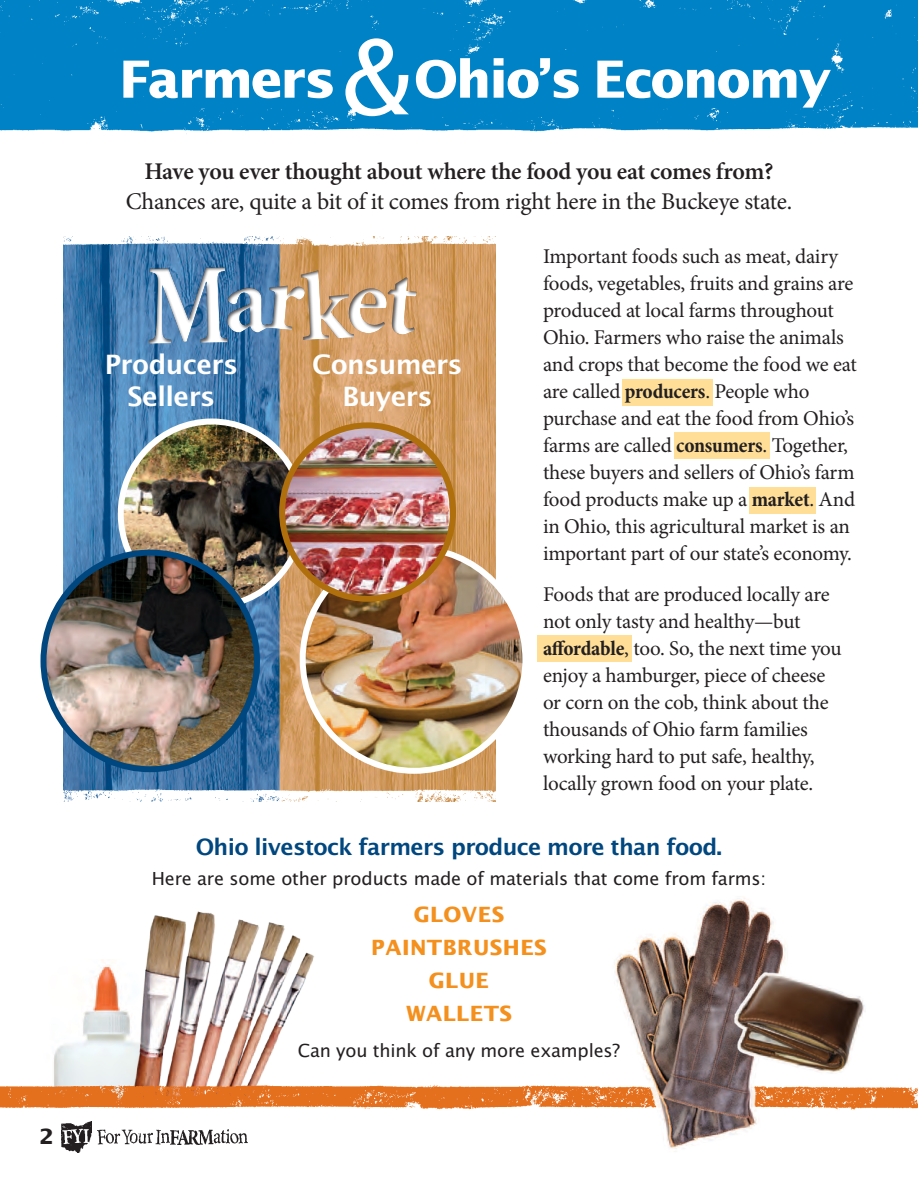
<style>
.page{position:relative;width:918px;height:1188px;background:#fff}
.page>*{position:absolute;margin:0;border:0;box-sizing:border-box;transform-origin:0 0}
.t1{font:102.6px "Lucida Sans";color:#fff}
.t2{font:700 51.3px "Lucida Sans";letter-spacing:-.04em;color:#fff}
.t3{font:600 26.7px/32px "Lucida Sans";letter-spacing:-.02em;color:#fff;text-align:center}
.t4{font:24px "Minion Pro";letter-spacing:-.015em;color:#231f20}
.t5{font:600 24px "Minion Pro";letter-spacing:-.015em;color:#231f20}
.t6{font:600 22.5px "Lucida Sans";letter-spacing:-.03em;color:#00477f}
.t7{font:21px/27px "Minion Pro";letter-spacing:-.015em;color:#231f20}
.t8{font:700 21px/33px "Lucida Sans";letter-spacing:.02em;color:#f4901d;text-align:center}
.t9{font:700 21px "Lucida Sans";color:#231f20}
.t10{font:18px "Lucida Sans";letter-spacing:-.01em;color:#231f20}
.s1{font-weight:700;font-stretch:condensed}
</style>
<div class="page">
<img style="left:54px;top:959px;width:49px;height:125px">
<img style="left:103px;top:911px;width:212px;height:173px">
<img style="left:64px;top:248px;width:432px;height:540px">
<img style="left:303px;top:548px;width:222px;height:223px;border-radius:111px">
<div style="left:300px;top:545px;width:228px;height:229px;border:6px solid #fff;border-radius:50%"></div>
<img style="left:121px;top:422px;width:182px;height:184px">
<img style="left:0;top:1084px;width:597px;height:26px">
<img style="left:803px;top:1086px;width:115px;height:24px">
<img style="left:61px;top:1122px;width:31px;height:30px">
<img style="left:97px;top:1130px;width:150px;height:14px">
<img style="left:0;top:0;width:918px;height:134px">
<div style="left:157px;top:57px;width:658px;height:51px;background:#0082c7"></div>
<img style="left:63px;top:788px;width:433px;height:14px">
<img style="left:63px;top:236px;width:433px;height:12px">
<div style="left:147px;top:265px;width:274px;height:79px;background:#231f20;opacity:.75"></div>
<img style="left:47px;top:553px;width:210px;height:216px">
<div style="left:40px;top:550px;width:220px;height:222px;border:6px solid #00477f;border-radius:50%"></div>
<div style="left:622px;top:379px;width:91px;height:27px;background:#ffdf98"></div>
<div style="left:674px;top:432px;width:95px;height:27px;background:#ffdf98"></div>
<div style="left:749px;top:487px;width:67px;height:27px;background:#ffdf98"></div>
<div style="left:537px;top:635px;width:95px;height:27px;background:#ffdf98"></div>
<img style="left:597px;top:897px;width:206px;height:255px">
<img style="left:730px;top:961px;width:135px;height:114px">
<img style="left:282px;top:425px;width:171px;height:174px">
<div style="left:279px;top:422px;width:177px;height:180px;border:6px solid #b06f0d;border-radius:50%"></div>
<p class="t9" style="left:40px;top:1124px;width:16px">2</p>
<h1 class="t1" style="left:342px;top:15px;width:73px">&amp;</h1>
<h2 class="t2" style="left:119px;top:49px;width:218px">Farmers</h2>
<h2 class="t2" style="left:414px;top:49px;width:419px">Ohio’s Economy</h2>
<p class="t5" style="left:144px;top:155px;width:631px">Have you ever thought about where the food you eat comes from?</p>
<p class="t4" style="left:126px;top:186px;width:668px">Chances are, quite a bit of it comes from right here in the Buckeye state.</p>
<p class="t3" style="left:105px;top:347px;width:135px">Producers<br>Sellers</p>
<p class="t3" style="left:312px;top:347px;width:152px">Consumers<br>Buyers</p>
<p class="t7" style="left:543px;top:243px;width:316px">Important foods such as meat, dairy foods, vegetables, fruits and grains are produced at local farms throughout Ohio. Farmers who raise the animals and crops that become the food we eat are called <span class="s1">producers</span>. People who purchase and eat the food from Ohio’s farms are called <span class="s1">consumers</span>. Together, these buyers and sellers of Ohio’s farm food products make up a <span class="s1">market</span>. And in Ohio, this agricultural market is an important part of our state’s economy.</p>
<p class="t7" style="left:543px;top:581px;width:300px">Foods that are produced locally are not only tasty and healthy—but <span class="s1">affordable</span>, too. So, the next time you enjoy a hamburger, piece of cheese or corn on the cob, think about the thousands of Ohio farm families working hard to put safe, healthy, locally grown food on your plate.</p>
<p class="t6" style="left:196px;top:833px;width:528px">Ohio livestock farmers produce more than food.</p>
<p class="t10" style="left:152px;top:868px;width:616px">Here are some other products made of materials that come from farms:</p>
<p class="t8" style="left:371px;top:898px;width:177px">GLOVES<br>PAINTBRUSHES<br>GLUE<br>WALLETS</p>
<p class="t10" style="left:298px;top:1039px;width:324px">Can you think of any more examples?</p>
</div>
